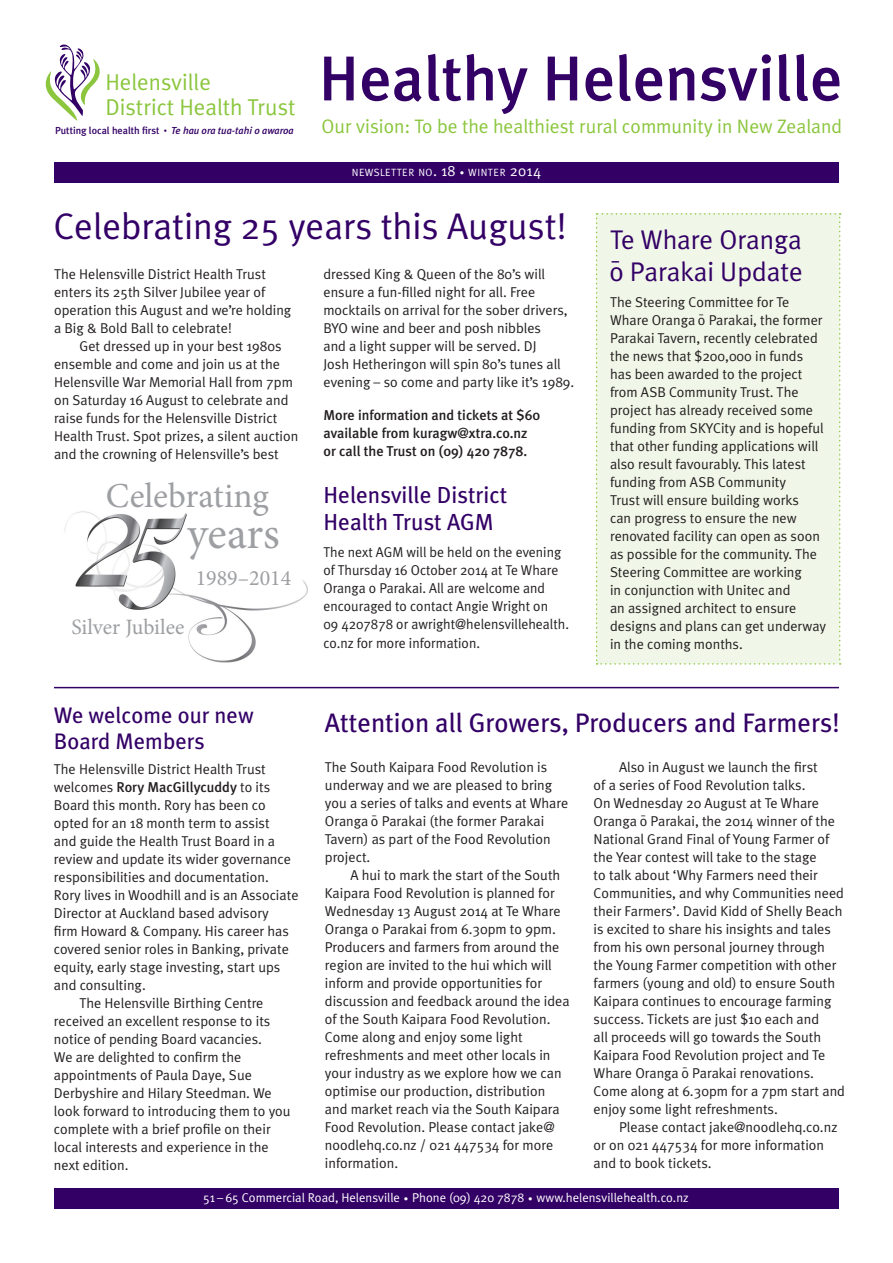
<style>
.page{position:relative;width:893px;height:1263px;background:#fff}
.page>*{position:absolute;margin:0;border:0;box-sizing:border-box;transform-origin:0 0}
.text{font:500 63.3px "Meta Plus";color:#306}
.t1{font:45.3px "Minion Pro";letter-spacing:-.005em;color:#9d9fa2}
.Heading{font:37.05px "Meta Plus Normal";color:#306}
.t2{font:35.1px "Minion Pro";color:#9d9fa2}
.text-2{font:27px/32.4px "Meta Plus Normal";color:#306}
.text-3{font:26.7px "Meta Plus";color:#306}
.text-4{font:23.25px/27px "Meta Plus";color:#306}
.t3{font:22.95px "Meta Plus Normal";color:#8bc63e}
.Heading-2{font:22.5px/25.5px "Meta Plus";color:#306}
.t4{font:21.9px "Minion Pro";color:#9d9fa2}
.t5{font:19.5px "Meta Plus Normal";color:#8bc63e}
.text-5{font:14.25px/18px "Meta Plus Normal";color:#231f20}
.text-6{font:500 14.25px/18px "Meta Plus";color:#231f20}
.t6{font:12.75px "Meta Plus Normal";color:#fff}
.t7{font:10.5px "Meta Plus Normal";letter-spacing:.045em;color:#fff}
.t8{font:500 10.2px "Meta Plus";color:#306}
.s1{font-size:6.6px}
.s2{font-style:italic}
.s3{font-size:15px}
.s4{font-size:9px}
.s5{font-family:"Meta Plus";font-weight:500}
</style>
<div class="page">
<div style="left:54px;top:1189px;width:785px;height:20px;background:#306"></div>
<svg style="left:45px;top:44px;width:55px;height:77px"></svg>
<div style="left:54px;top:163px;width:785px;height:20px;background:#306"></div>
<hr style="left:54px;top:687px;width:785px;height:1px;background:#306">
<img style="left:64px;top:511px;width:244px;height:152px">
<svg style="left:170px;top:532px;width:134px;height:75px"></svg>
<div style="left:596px;top:213px;width:245px;height:452px;background:#f1f7e8"></div>
<p class="t3" style="left:105px;top:69px;width:107px">Helensville</p>
<p class="t3" style="left:105px;top:94px;width:192px">District Health Trust</p>
<p class="t8" style="left:55px;top:124px;width:240px">Putting local health first <span class="s1">•</span> <span class="s2">Te hau ora tua-tahi o awaroa</span></p>
<p class="text" style="left:319px;top:42px;width:525px">Healthy Helensville</p>
<p class="t5" style="left:321px;top:115px;width:522px">Our vision: To be the healthiest rural community in New Zealand</p>
<p class="t7" style="left:352px;top:166px;width:191px">NEWSLETTER NO<span class="s3">. 18</span> <span class="s4">•</span> WINTER <span class="s3">2014</span></p>
<p class="Heading" style="left:54px;top:205px;width:514px">Celebrating 25 years this August!</p>
<p class="text-5" style="left:54px;top:265px;width:239px">The Helensville District Health Trust enters its 25th Silver Jubilee year of operation this August and we’re holding a Big &amp; Bold Ball to celebrate!</p>
<p class="text-5" style="left:54px;top:337px;width:246px;text-indent:26px">Get dressed up in your best 1980s ensemble and come and join us at the Helensville War Memorial Hall from 7pm on Saturday 16 August to celebrate and raise funds for the Helensville District Health Trust. Spot prizes, a silent auction and the crowning of Helensville’s best</p>
<p class="t2" style="left:106px;top:473px;width:164px">Celebrating</p>
<p class="t1" style="left:187px;top:503px;width:94px">years</p>
<p class="t4" style="left:196px;top:563px;width:97px">1989–2014</p>
<p class="t4" style="left:71px;top:612px;width:115px">Silver Jubilee</p>
<p class="text-5" style="left:323px;top:265px;width:252px">dressed King &amp; Queen of the 80’s will ensure a fun-filled night for all. Free mocktails on arrival for the sober drivers, BYO wine and beer and posh nibbles<br>and a light supper will be served. DJ<br>Josh Hetheringon will spin 80’s tunes all evening – so come and party like it’s 1989.</p>
<p class="text-6" style="left:323px;top:406px;width:218px">More information and tickets at $60 available from kuragw@xtra.co.nz or call the Trust on (09) 420 7878.</p>
<p class="text-4" style="left:323px;top:481px;width:185px">Helensville District<br>Health Trust AGM</p>
<p class="text-5" style="left:323px;top:543px;width:247px">The next AGM will be held on the evening of Thursday 16 October 2014 at Te Whare Oranga o Parakai. All are welcome and encouraged to contact Angie Wright on<br>09 4207878 or awright@helensvillehealth.</p>
<p class="text-5" style="left:323px;top:634px;width:158px">co.nz for more information.</p>
<p class="text-2" style="left:609px;top:223px;width:195px">Te Whare Oranga o¯ Parakai Update</p>
<p class="text-5" style="left:610px;top:293px;width:218px">The Steering Committee for Te<br>Whare Oranga ¯o Parakai, the former<br>Parakai Tavern, recently celebrated the news that $200,000 in funds has been awarded to the project from ASB Community Trust. The project has already received some funding from SKYCity and is hopeful that other funding applications will also result favourably. This latest funding from ASB Community<br>Trust will ensure building works<br>can progress to ensure the new renovated facility can open as soon as possible for the community. The<br>Steering Committee are working<br>in conjunction with Unitec and<br>an assigned architect to ensure designs and plans can get underway in the coming months.</p>
<p class="Heading-2" style="left:54px;top:702px;width:201px">We welcome our new<br>Board Members</p>
<p class="text-5" style="left:54px;top:760px;width:246px">The Helensville District Health Trust welcomes <span class="s5">Rory MacGillycuddy</span> to its Board this month. Rory has been co opted for an 18 month term to assist<br>and guide the Health Trust Board in a review and update its wider governance responsibilities and documentation.<br>Rory lives in Woodhill and is an Associate Director at Auckland based advisory<br>firm Howard &amp; Company. His career has covered senior roles in Banking, private equity, early stage investing, start ups and consulting.</p>
<p class="text-5" style="left:54px;top:994px;width:238px;text-indent:26px">The Helensville Birthing Centre received an excellent response to its notice of pending Board vacancies.<br>We are delighted to confirm the appointments of Paula Daye, Sue Derbyshire and Hilary Steedman. We look forward to introducing them to you complete with a brief profile on their local interests and experience in the next edition.</p>
<p class="text-3" style="left:325px;top:707px;width:516px">Attention all Growers, Producers and Farmers!</p>
<p class="text-5" style="left:325px;top:758px;width:245px">The South Kaipara Food Revolution is underway and we are pleased to bring you a series of talks and events at Whare<br>Oranga ¯o Parakai (the former Parakai<br>Tavern) as part of the Food Revolution project.</p>
<p class="text-5" style="left:325px;top:866px;width:246px;text-indent:26px">A hui to mark the start of the South Kaipara Food Revolution is planned for Wednesday 13 August 2014 at Te Whare Oranga o Parakai from 6.30pm to 9pm.<br>Producers and farmers from around the region are invited to the hui which will inform and provide opportunities for discussion and feedback around the idea of the South Kaipara Food Revolution.<br>Come along and enjoy some light refreshments and meet other locals in your industry as we explore how we can optimise our production, distribution and market reach via the South Kaipara Food Revolution. Please contact jake@ noodlehq.co.nz / 021 447534 for more information.</p>
<p class="text-5" style="left:594px;top:758px;width:253px;text-indent:26px">Also in August we launch the first<br>of a series of Food Revolution talks.<br>On Wednesday 20 August at Te Whare Oranga ¯o Parakai, the 2014 winner of the National Grand Final of Young Farmer of the Year contest will take to the stage<br>to talk about ‘Why Farmers need their Communities, and why Communities need their Farmers’. David Kidd of Shelly Beach is excited to share his insights and tales from his own personal journey through the Young Farmer competition with other farmers (young and old) to ensure South Kaipara continues to encourage farming success. Tickets are just $10 each and<br>all proceeds will go towards the South Kaipara Food Revolution project and Te Whare Oranga ¯o Parakai renovations.<br>Come along at 6.30pm for a 7pm start and enjoy some light refreshments.</p>
<p class="text-5" style="left:594px;top:1118px;width:245px;text-indent:26px">Please contact jake@noodlehq.co.nz or on 021 447534 for more information and to book tickets.</p>
<p class="t6" style="left:203px;top:1190px;width:487px">51 – 65 Commercial Road, Helensville <span class="s4">•</span> Phone (09) 420 7878 <span class="s4">•</span> www.helensvillehealth.co.nz</p>
</div>
